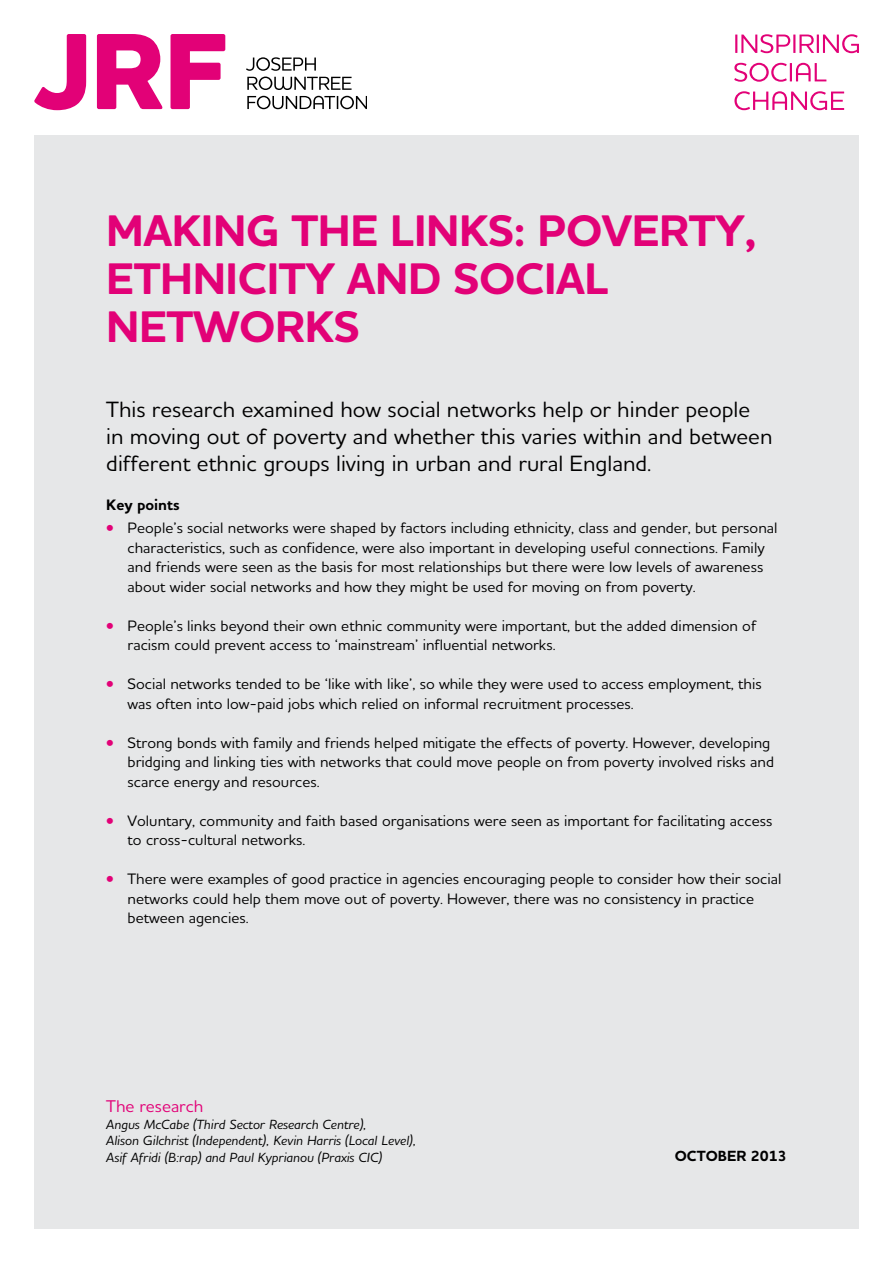
<style>
.page{position:relative;width:893px;height:1263px;background:#fff}
.page>*{position:absolute;margin:0;border:0;box-sizing:border-box;transform-origin:0 0}
.t1{font:700 45px/48px "Houschka Alt Pro";letter-spacing:-.01em;color:#e20177}
.t2{font:500 22.5px/27px "Houschka Alt Pro";color:#000}
.t3{font:500 17.25px "Houschka Alt Pro";color:#e20177}
.t4{font:500 15.3px/19.5px "Houschka Alt Pro";color:#000}
.t5{font:700 15.3px "Houschka Alt Pro";color:#000}
.t6{font:700 15px "Houschka Alt Pro";color:#000}
.t7{font:italic 500 13.5px/16.5px "Houschka Alt Pro";color:#000}
.s1{font-weight:700;font-size:15px;color:#e20177}
</style>
<div class="page">
<div style="left:34px;top:136px;width:825px;height:1093px;background:#e6e7e8"></div>
<svg style="left:34px;top:34px;width:52px;height:76px"></svg>
<svg style="left:97px;top:34px;width:66px;height:75px"></svg>
<svg style="left:171px;top:34px;width:54px;height:75px"></svg>
<svg style="left:246px;top:57px;width:70px;height:14px"></svg>
<svg style="left:247px;top:77px;width:105px;height:13px"></svg>
<svg style="left:247px;top:96px;width:120px;height:13px"></svg>
<svg style="left:735px;top:34px;width:124px;height:19px"></svg>
<svg style="left:734px;top:63px;width:92px;height:19px"></svg>
<svg style="left:734px;top:91px;width:110px;height:19px"></svg>
<h1 class="t1" style="left:106px;top:207px;width:652px">MAKING THE LINKS: POVERTY,<br>ETHNICITY AND SOCIAL<br>NETWORKS</h1>
<h2 class="t2" style="left:106px;top:395px;width:668px">This research examined how social networks help or hinder people in moving out of poverty and whether this varies within and between different ethnic groups living in urban and rural England.</h2>
<p class="t5" style="left:106px;top:494px;width:75px">Key points</p>
<p class="t4" style="left:128px;top:518px;width:651px;text-indent:-21px"><span class="s1">•</span> People’s social networks were shaped by factors including ethnicity, class and gender, but personal characteristics, such as confidence, were also important in developing useful connections. Family and friends were seen as the basis for most relationships but there were low levels of awareness about wider social networks and how they might be used for moving on from poverty.</p>
<p class="t4" style="left:128px;top:616px;width:630px;text-indent:-21px"><span class="s1">•</span> People’s links beyond their own ethnic community were important, but the added dimension of racism could prevent access to ‘mainstream’ influential networks.</p>
<p class="t4" style="left:128px;top:674px;width:636px;text-indent:-21px"><span class="s1">•</span> Social networks tended to be ‘like with like’, so while they were used to access employment, this was often into low-paid jobs which relied on informal recruitment processes.</p>
<p class="t4" style="left:128px;top:733px;width:648px;text-indent:-21px"><span class="s1">•</span> Strong bonds with family and friends helped mitigate the effects of poverty. However, developing bridging and linking ties with networks that could move people on from poverty involved risks and scarce energy and resources.</p>
<p class="t4" style="left:128px;top:811px;width:646px;text-indent:-21px"><span class="s1">•</span> Voluntary, community and faith based organisations were seen as important for facilitating access to cross-cultural networks.</p>
<p class="t4" style="left:128px;top:869px;width:655px;text-indent:-21px"><span class="s1">•</span> There were examples of good practice in agencies encouraging people to consider how their social networks could help them move out of poverty. However, there was no consistency in practice between agencies.</p>
<p class="t3" style="left:106px;top:1095px;width:99px">The research</p>
<p class="t7" style="left:106px;top:1115px;width:311px">Angus McCabe (Third Sector Research Centre),<br>Alison Gilchrist (Independent), Kevin Harris (Local Level),<br>Asif Afridi (B:rap) and Paul Kyprianou (Praxis CIC)</p>
<p class="t6" style="left:675px;top:1146px;width:113px">OCTOBER 2013</p>
</div>
